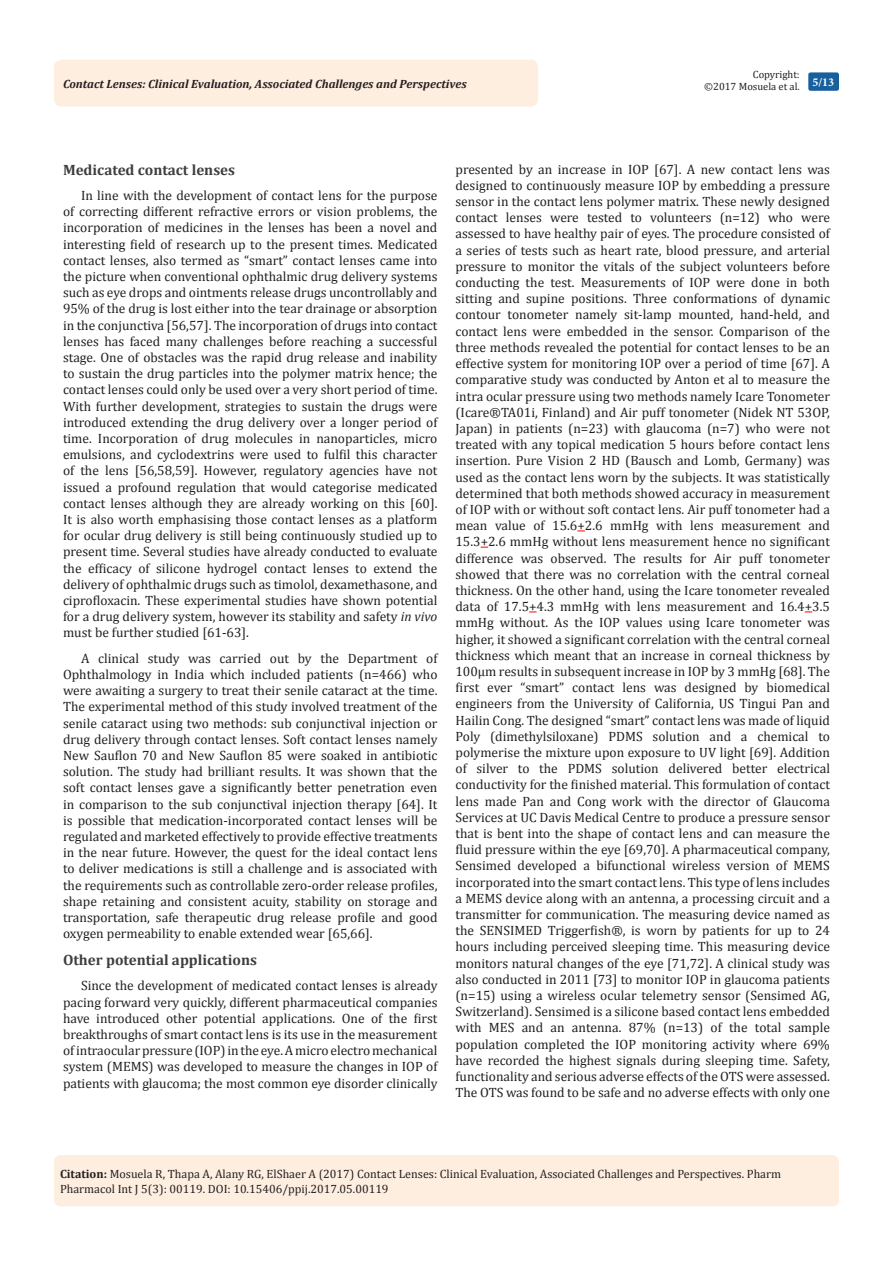
<style>
.page{position:relative;width:893px;height:1263px;background:#fff}
.page>*{position:absolute;margin:0;border:0;box-sizing:border-box;transform-origin:0 0}
.t1{font:700 15px "Cambria";color:#3e3e3f}
.t2{font:13.5px/16.2px "Cambria";color:#231f20;text-align:justify}
.t3{font:12px/14.4px "Cambria";color:#231f20}
.t4{font:italic 700 12px "Cambria";color:#231f20}
.t5{font:700 12px "Minion Pro";color:#fff}
.t6{font:10.5px/12.6px "Cambria";color:#231f20;text-align:right}
.s1{font-style:italic}
.s2{font-weight:700}
</style>
<div class="page">
<div style="left:54px;top:1155px;width:785px;height:51px;background:#feeee0;border-radius:7px"></div>
<div style="left:54px;top:60px;width:484px;height:46px;background:#feeee0;border-radius:8px"></div>
<div style="left:808px;top:72px;width:31px;height:19px;background:#18609d;border-radius:2px"></div>
<p class="t6" style="left:704px;top:68px;width:97px">Copyright:<br>©2017 Mosuela et al.</p>
<p class="t4" style="left:63px;top:75px;width:405px">Contact Lenses: Clinical Evaluation, Associated Challenges and Perspectives</p>
<p class="t5" style="left:812px;top:74px;width:23px">5/13</p>
<p class="t1" style="left:63px;top:159px;width:174px">Medicated contact lenses</p>
<p class="t2" style="left:63px;top:187px;width:376px;text-indent:18px">In line with the development of contact lens for the purpose of correcting different refractive errors or vision problems, the incorporation of medicines in the lenses has been a novel and interesting field of research up to the present times. Medicated contact lenses, also termed as “smart” contact lenses came into the picture when conventional ophthalmic drug delivery systems such as eye drops and ointments release drugs uncontrollably and 95% of the drug is lost either into the tear drainage or absorption in the conjunctiva [56,57]. The incorporation of drugs into contact lenses has faced many challenges before reaching a successful stage. One of obstacles was the rapid drug release and inability to sustain the drug particles into the polymer matrix hence; the contact lenses could only be used over a very short period of time.<br>With further development, strategies to sustain the drugs were introduced extending the drug delivery over a longer period of time. Incorporation of drug molecules in nanoparticles, micro emulsions, and cyclodextrins were used to fulfil this character of the lens [56,58,59]. However, regulatory agencies have not issued a profound regulation that would categorise medicated contact lenses although they are already working on this [60].<br>It is also worth emphasising those contact lenses as a platform for ocular drug delivery is still being continuously studied up to present time. Several studies have already conducted to evaluate the efficacy of silicone hydrogel contact lenses to extend the delivery of ophthalmic drugs such as timolol, dexamethasone, and ciprofloxacin. These experimental studies have shown potential for a drug delivery system, however its stability and safety <span class="s1">in vivo </span>must be further studied [61-63].</p>
<p class="t2" style="left:63px;top:650px;width:376px;text-indent:18px">A clinical study was carried out by the Department of Ophthalmology in India which included patients (n=466) who were awaiting a surgery to treat their senile cataract at the time.<br>The experimental method of this study involved treatment of the senile cataract using two methods: sub conjunctival injection or drug delivery through contact lenses. Soft contact lenses namely New Sauflon 70 and New Sauflon 85 were soaked in antibiotic solution. The study had brilliant results. It was shown that the soft contact lenses gave a significantly better penetration even in comparison to the sub conjunctival injection therapy [64]. It is possible that medication-incorporated contact lenses will be regulated and marketed effectively to provide effective treatments in the near future. However, the quest for the ideal contact lens to deliver medications is still a challenge and is associated with the requirements such as controllable zero-order release profiles, shape retaining and consistent acuity, stability on storage and transportation, safe therapeutic drug release profile and good oxygen permeability to enable extended wear [65,66].</p>
<p class="t1" style="left:63px;top:949px;width:195px">Other potential applications</p>
<p class="t2" style="left:63px;top:977px;width:376px;text-indent:18px">Since the development of medicated contact lenses is already pacing forward very quickly, different pharmaceutical companies have introduced other potential applications. One of the first breakthroughs of smart contact lens is its use in the measurement of intraocular pressure (IOP) in the eye. A micro electro mechanical system (MEMS) was developed to measure the changes in IOP of patients with glaucoma; the most common eye disorder clinically</p>
<p class="t2" style="left:455px;top:161px;width:376px">presented by an increase in IOP [67]. A new contact lens was designed to continuously measure IOP by embedding a pressure sensor in the contact lens polymer matrix. These newly designed contact lenses were tested to volunteers (n=12) who were assessed to have healthy pair of eyes. The procedure consisted of a series of tests such as heart rate, blood pressure, and arterial pressure to monitor the vitals of the subject volunteers before conducting the test. Measurements of IOP were done in both sitting and supine positions. Three conformations of dynamic contour tonometer namely sit-lamp mounted, hand-held, and contact lens were embedded in the sensor. Comparison of the three methods revealed the potential for contact lenses to be an effective system for monitoring IOP over a period of time [67]. A comparative study was conducted by Anton et al to measure the intra ocular pressure using two methods namely Icare Tonometer (Icare®TA01i, Finland) and Air puff tonometer (Nidek NT 53OP, Japan) in patients (n=23) with glaucoma (n=7) who were not treated with any topical medication 5 hours before contact lens insertion. Pure Vision 2 HD (Bausch and Lomb, Germany) was used as the contact lens worn by the subjects. It was statistically determined that both methods showed accuracy in measurement of IOP with or without soft contact lens. Air puff tonometer had a mean value of 15.6+2.6 mmHg with lens measurement and 15.3+2.6 mmHg without lens measurement hence no significant difference was observed. The results for Air puff tonometer showed that there was no correlation with the central corneal thickness. On the other hand, using the Icare tonometer revealed data of 17.5+4.3 mmHg with lens measurement and 16.4+3.5 mmHg without. As the IOP values using Icare tonometer was higher, it showed a significant correlation with the central corneal thickness which meant that an increase in corneal thickness by 100μm results in subsequent increase in IOP by 3 mmHg [68]. The first ever “smart” contact lens was designed by biomedical engineers from the University of California, US Tingui Pan and Hailin Cong. The designed “smart” contact lens was made of liquid Poly (dimethylsiloxane) PDMS solution and a chemical to polymerise the mixture upon exposure to UV light [69]. Addition of silver to the PDMS solution delivered better electrical conductivity for the finished material. This formulation of contact lens made Pan and Cong work with the director of Glaucoma Services at UC Davis Medical Centre to produce a pressure sensor that is bent into the shape of contact lens and can measure the fluid pressure within the eye [69,70]. A pharmaceutical company, Sensimed developed a bifunctional wireless version of MEMS incorporated into the smart contact lens. This type of lens includes a MEMS device along with an antenna, a processing circuit and a transmitter for communication. The measuring device named as the SENSIMED Triggerfish®, is worn by patients for up to 24 hours including perceived sleeping time. This measuring device monitors natural changes of the eye [71,72]. A clinical study was also conducted in 2011 [73] to monitor IOP in glaucoma patients (n=15) using a wireless ocular telemetry sensor (Sensimed AG, Switzerland). Sensimed is a silicone based contact lens embedded with MES and an antenna. 87% (n=13) of the total sample population completed the IOP monitoring activity where 69% have recorded the highest signals during sleeping time. Safety, functionality and serious adverse effects of the OTS were assessed.<br>The OTS was found to be safe and no adverse effects with only one</p>
<p class="t3" style="left:60px;top:1167px;width:723px"><span class="s2">Citation:</span> Mosuela R, Thapa A, Alany RG, ElShaer A (2017) Contact Lenses: Clinical Evaluation, Associated Challenges and Perspectives. Pharm<br>Pharmacol Int J 5(3): 00119. DOI: 10.15406/ppij.2017.05.00119</p>
</div>
